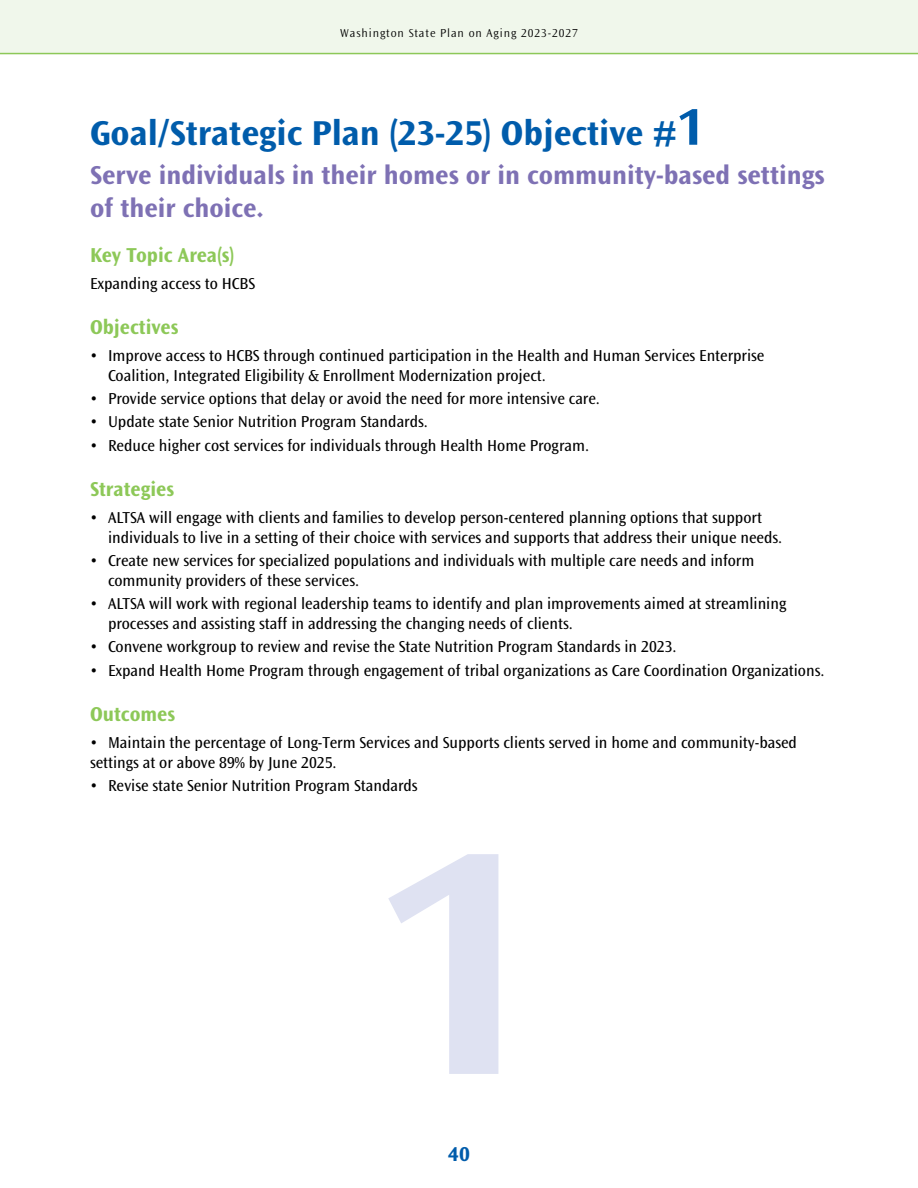
<style>
.page{position:relative;width:918px;height:1188px;background:#fff}
.page>*{position:absolute;margin:0;border:0;box-sizing:border-box;transform-origin:0 0}
.t1{font:700 333px "Ocean Sans Std";color:#dfe2f2}
.t2{font:700 36px "Ocean Sans Std";color:#005cab}
.t3{font:700 27px/32.4px "Ocean Sans Std";color:#7e71b4}
.t4{font:700 21px "Ocean Sans Std";color:#8dc858}
.t5{font:700 21px "Ocean Sans Std";color:#005cab}
.t6{font:16.5px/19.8px "Ocean Sans Std";color:#000}
.t7{font:300 12px "Ocean Sans Std";letter-spacing:.075em;color:#000}
.s1{font-size:54px}
</style>
<div class="page">
<div style="left:0;top:0;width:918px;height:54px;background:#f0f7eb"></div>
<hr style="left:0;top:53px;width:918px;height:1px;background:#8dc858">
<p class="t7" style="left:340px;top:26px;width:239px">Washington State Plan on Aging 2023-2027</p>
<h1 class="t2" style="left:90px;top:113px;width:616px">Goal/Strategic Plan (23-25) Objective #<span class="s1">1</span></h1>
<h2 class="t3" style="left:90px;top:160px;width:736px">Serve individuals in their homes or in community-based settings of their choice</h2>
<h3 class="t4" style="left:90px;top:243px;width:146px">Key Topic Area(s)</h3>
<p class="t6" style="left:90px;top:274px;width:167px">Expanding access to HCBS</p>
<h3 class="t4" style="left:90px;top:315px;width:90px">Objectives</h3>
<p class="t6" style="left:108px;top:346px;width:658px;text-indent:-18px">• Improve access to HCBS through continued participation in the Health and Human Services Enterprise<br>Coalition, Integrated Eligibility &amp; Enrollment Modernization project.</p>
<p class="t6" style="left:90px;top:389px;width:511px">• Provide service options that delay or avoid the need for more intensive care.</p>
<p class="t6" style="left:90px;top:412px;width:339px">• Update state Senior Nutrition Program Standards.</p>
<p class="t6" style="left:90px;top:436px;width:501px">• Reduce higher cost services for individuals through Health Home Program.</p>
<h3 class="t4" style="left:90px;top:477px;width:85px">Strategies</h3>
<p class="t6" style="left:108px;top:508px;width:676px;text-indent:-18px">• ALTSA will engage with clients and families to develop person-centered planning options that support individuals to live in a setting of their choice with services and supports that address their unique needs.</p>
<p class="t6" style="left:108px;top:551px;width:648px;text-indent:-18px">• Create new services for specialized populations and individuals with multiple care needs and inform community providers of these services.</p>
<p class="t6" style="left:108px;top:594px;width:680px;text-indent:-18px">• ALTSA will work with regional leadership teams to identify and plan improvements aimed at streamlining processes and assisting staff in addressing the changing needs of clients.</p>
<p class="t6" style="left:90px;top:637px;width:588px">• Convene workgroup to review and revise the State Nutrition Program Standards in 2023.</p>
<p class="t6" style="left:90px;top:661px;width:736px">• Expand Health Home Program through engagement of tribal organizations as Care Coordination Organizations.</p>
<h3 class="t4" style="left:90px;top:702px;width:87px">Outcomes</h3>
<p class="t6" style="left:90px;top:733px;width:709px">• Maintain the percentage of Long-Term Services and Supports clients served in home and community-based settings at or above 89% by June 2025.</p>
<p class="t6" style="left:90px;top:776px;width:329px">• Revise state Senior Nutrition Program Standards</p>
<p class="t1" style="left:373px;top:778px;width:174px">1</p>
<p class="t5" style="left:448px;top:1143px;width:23px">40</p>
</div>
